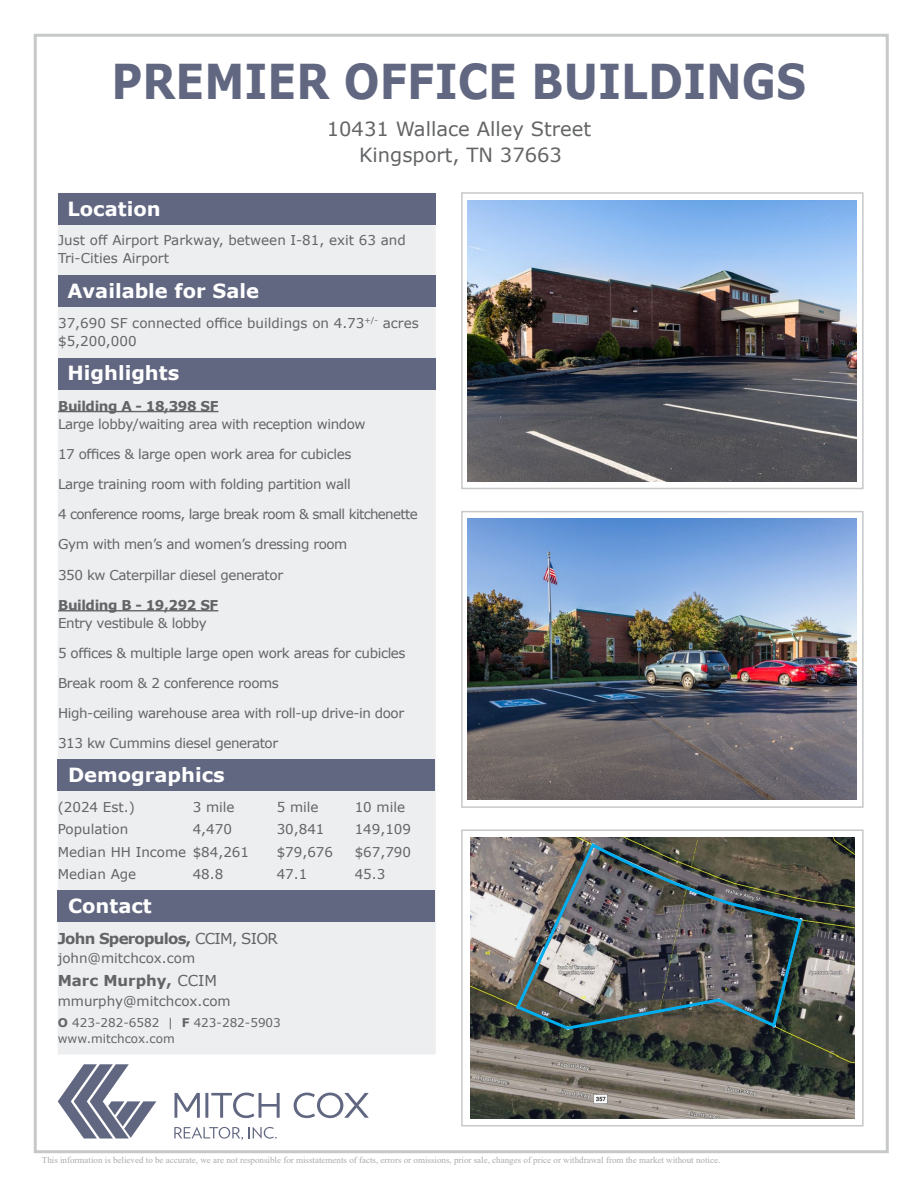
<style>
.page{position:relative;width:918px;height:1188px;background:#fff}
.page>*{position:absolute;margin:0;border:0;box-sizing:border-box;transform-origin:0 0}
.t1{font:700 48px "Verdana";color:#616781;scale:.88 1}
.t2{font:700 19.5px "Verdana";color:#fff}
.t3{font:19.5px "Verdana";color:#636466}
.t4{font:700 15px "Verdana";letter-spacing:-.05em;color:#636466}
.t5{font:700 15px "Verdana";color:#636466}
.t6{font:13.5px "Verdana";letter-spacing:-.03em;color:#636466}
.t7{font:13.5px/18px "Verdana";color:#636466}
.t8{font:13.5px "Verdana";letter-spacing:-.05em;color:#636466}
.t9{font:700 13.5px "Verdana";letter-spacing:-.03em;color:#636466}
.t10{font:12px/16.5px "Verdana";color:#636466}
.t11{font:9px "Times New Roman";color:#a9abae}
.s1{font-weight:400}
.s2{font-weight:700}
</style>
<div class="page">
<div style="left:34px;top:34px;width:855px;height:1119px;background:#fff;border:3px solid #c7c8ca"></div>
<div style="left:58px;top:193px;width:378px;height:861px;background:#edeeef"></div>
<div style="left:58px;top:193px;width:377px;height:31px;background:#616781"></div>
<div style="left:58px;top:359px;width:377px;height:31px;background:#616781"></div>
<hr style="left:58px;top:411px;width:161px;height:1px;background:#636466">
<hr style="left:58px;top:610px;width:160px;height:1px;background:#636466">
<div style="left:58px;top:760px;width:377px;height:31px;background:#616781"></div>
<div style="left:58px;top:275px;width:377px;height:32px;background:#616781"></div>
<div style="left:58px;top:891px;width:377px;height:31px;background:#616781"></div>
<svg style="left:58px;top:1064px;width:98px;height:75px"></svg>
<svg style="left:174px;top:1093px;width:26px;height:25px"></svg>
<hr style="left:205px;top:1093px;width:3px;height:25px;background:#616781">
<svg style="left:211px;top:1093px;width:69px;height:25px"></svg>
<svg style="left:294px;top:1093px;width:75px;height:25px"></svg>
<svg style="left:174px;top:1127px;width:69px;height:13px"></svg>
<svg style="left:249px;top:1127px;width:28px;height:12px"></svg>
<div style="left:461px;top:192px;width:403px;height:297px;border:2px solid #c7c8ca"></div>
<img style="left:468px;top:200px;width:389px;height:281px">
<div style="left:461px;top:511px;width:403px;height:297px;border:2px solid #c7c8ca"></div>
<img style="left:468px;top:519px;width:389px;height:281px">
<div style="left:461px;top:829px;width:403px;height:297px;border:2px solid #c7c8ca"></div>
<img style="left:471px;top:838px;width:383px;height:280px">
<img style="left:514px;top:841px;width:290px;height:190px">
<h1 class="t1" style="left:112px;top:47px;width:791px">PREMIER OFFICE BUILDINGS</h1>
<h2 class="t3" style="left:327px;top:116px;width:266px">10431 Wallace Alley Street</h2>
<h2 class="t2" style="left:68px;top:195px;width:95px">Location</h2>
<h2 class="t3" style="left:359px;top:142px;width:204px">Kingsport, TN 37663</h2>
<p class="t7" style="left:58px;top:231px;width:349px">Just off Airport Parkway, between I-81, exit 63 and<br>Tri-Cities Airport</p>
<h2 class="t2" style="left:68px;top:277px;width:193px">Available for Sale</h2>
<p class="t7" style="left:58px;top:314px;width:362px">37,690 SF connected office buildings on 4.73<sup>+/-</sup> acres $5,200,000</p>
<h2 class="t2" style="left:68px;top:360px;width:113px">Highlights</h2>
<p class="t9" style="left:58px;top:396px;width:162px">Building A - 18,398 SF</p>
<p class="t6" style="left:58px;top:414px;width:309px">Large lobby/waiting area with reception window</p>
<p class="t6" style="left:58px;top:444px;width:295px">17 offices &amp; large open work area for cubicles</p>
<p class="t6" style="left:58px;top:474px;width:294px">Large training room with folding partition wall</p>
<p class="t8" style="left:58px;top:504px;width:361px">4 conference rooms, large break room &amp; small kitchenette</p>
<p class="t6" style="left:58px;top:534px;width:291px">Gym with men’s and women’s dressing room</p>
<p class="t6" style="left:58px;top:566px;width:226px">350 kw Caterpillar diesel generator</p>
<p class="t9" style="left:58px;top:595px;width:162px">Building B - 19,292 SF</p>
<p class="t6" style="left:58px;top:614px;width:150px">Entry vestibule &amp; lobby</p>
<p class="t6" style="left:58px;top:644px;width:349px">5 offices &amp; multiple large open work areas for cubicles</p>
<p class="t6" style="left:58px;top:674px;width:222px">Break room &amp; 2 conference rooms</p>
<p class="t6" style="left:58px;top:704px;width:348px">High-ceiling warehouse area with roll-up drive-in door</p>
<p class="t6" style="left:58px;top:734px;width:222px">313 kw Cummins diesel generator</p>
<h2 class="t2" style="left:68px;top:761px;width:158px">Demographics</h2>
<p class="t6" style="left:58px;top:798px;width:79px">(2024 Est.)</p>
<p class="t6" style="left:193px;top:798px;width:43px">3 mile</p>
<p class="t6" style="left:277px;top:798px;width:43px">5 mile</p>
<p class="t6" style="left:355px;top:798px;width:52px">10 mile</p>
<p class="t7" style="left:58px;top:820px;width:72px">Population</p>
<p class="t6" style="left:193px;top:820px;width:41px">4,470</p>
<p class="t6" style="left:277px;top:820px;width:49px">30,841</p>
<p class="t6" style="left:355px;top:820px;width:58px">149,109</p>
<p class="t7" style="left:58px;top:843px;width:193px">Median HH Income $84,261</p>
<p class="t6" style="left:277px;top:843px;width:58px">$79,676</p>
<p class="t6" style="left:355px;top:843px;width:58px">$67,790</p>
<p class="t7" style="left:58px;top:865px;width:80px">Median Age</p>
<p class="t6" style="left:193px;top:865px;width:32px">48.8</p>
<p class="t6" style="left:277px;top:865px;width:32px">47.1</p>
<p class="t6" style="left:355px;top:865px;width:32px">45.3</p>
<h2 class="t2" style="left:68px;top:892px;width:85px">Contact</h2>
<p class="t4" style="left:58px;top:928px;width:222px">John Speropulos, <span class="s1">CCIM, SIOR</span></p>
<p class="t7" style="left:58px;top:949px;width:139px">john@mitchcox.com</p>
<p class="t5" style="left:58px;top:970px;width:161px">Marc Murphy, <span class="s1">CCIM</span></p>
<p class="t7" style="left:58px;top:992px;width:174px">mmurphy@mitchcox.com</p>
<p class="t10" style="left:58px;top:1014px;width:225px"><span class="s2">O</span> 423-282-6582 | <span class="s2">F</span> 423-282-5903 www.mitchcox.com</p>
<p class="t11" style="left:42px;top:1153px;width:680px">This information is believed to be accurate, we are not responsible for misstatements of facts, errors or omissions, prior sale, changes of price or withdrawal from the market without notice.</p>
</div>
